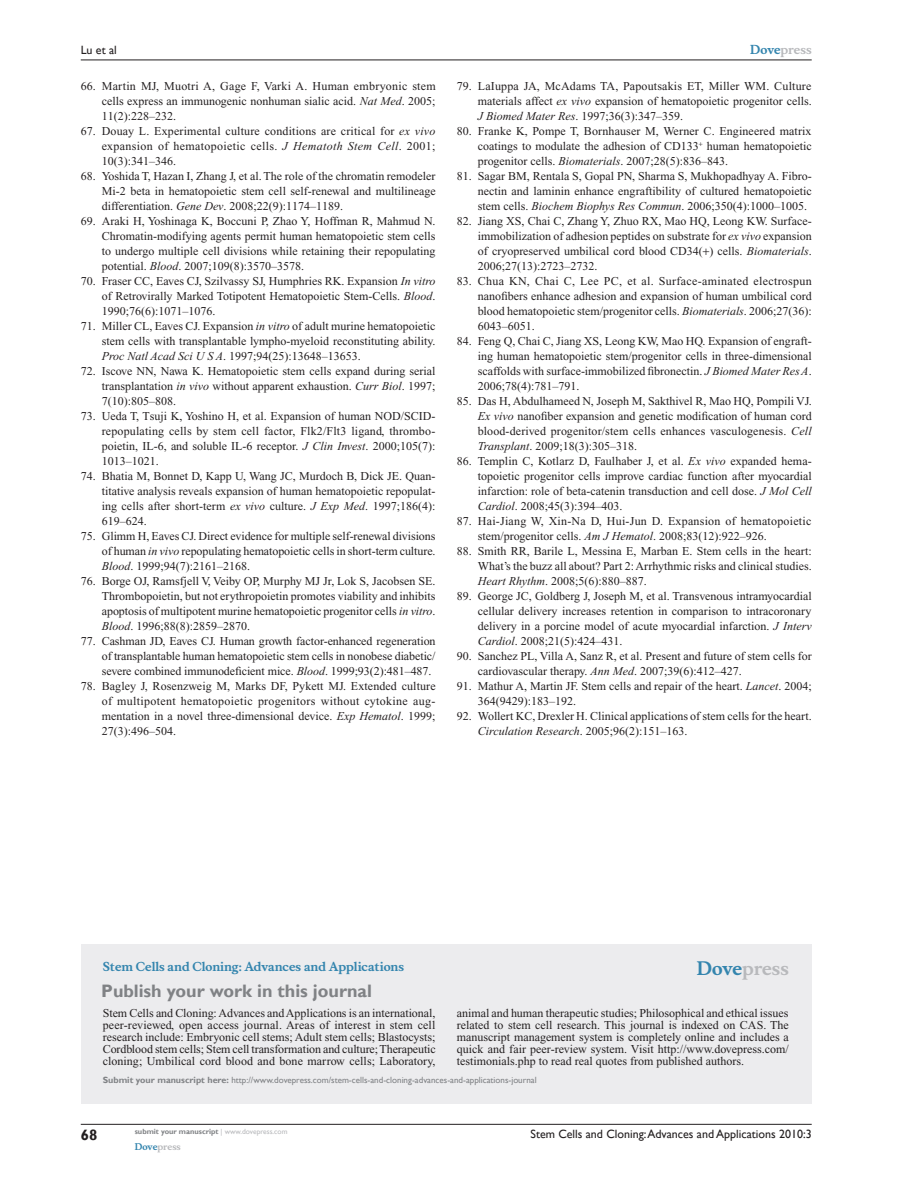
<style>
.page{position:relative;width:918px;height:1188px;background:#fff}
.page>*{position:absolute;margin:0;border:0;box-sizing:border-box;transform-origin:0 0}
.t1{font:700 18px "Gill Sans";color:#808285}
.t2{font:700 18px "Musee";color:#b8b9bc}
.t3{font:700 15px "Gill Sans";color:#231f20}
.t4{font:12px/15px "Times New Roman";color:#231f20;text-align:justify}
.t5{font:12px/15px "Times New Roman";letter-spacing:.02em;color:#231f20}
.t6{font:12px "Gill Sans";color:#231f20}
.t7{font:700 12px "Musee";color:#3485ae}
.t8{font:700 12px "Musee";color:#b8b9bc}
.t9{font:9px "Gill Sans";color:#808285}
.t10{font:700 9px "Musee";color:#b8b9bc}
.t11{font:700 7.5px "Gill Sans";color:#808285}
.s1{color:#3485ae}
.s2{font-style:italic}
.s3{font-weight:700}
.s4{font-weight:400;color:#b8b9bc}
</style>
<div class="page">
<div style="left:81px;top:944px;width:731px;height:159px;background:#ececee"></div>
<hr style="left:81px;top:1124px;width:731px;height:1px;background:#231f20">
<hr style="left:81px;top:60px;width:731px;height:1px;background:#231f20">
<p class="t6" style="left:81px;top:43px;width:38px">Lu et al</p>
<p class="t8" style="left:750px;top:43px;width:63px"><span class="s1">Dove</span>press</p>
<p class="t4" style="left:102px;top:79px;width:336px;text-indent:-21px">66. Martin MJ, Muotri A, Gage F, Varki A. Human embryonic stem cells express an immunogenic nonhuman sialic acid. <span class="s2">Nat Med</span>. 2005; 11(2):228–232.</p>
<p class="t4" style="left:102px;top:124px;width:335px;text-indent:-21px">67. Douay L. Experimental culture conditions are critical for <span class="s2">ex vivo </span>expansion of hematopoietic cells. <span class="s2">J Hematoth Stem Cell</span>. 2001; 10(3):341–346.</p>
<p class="t4" style="left:102px;top:169px;width:336px;text-indent:-21px">68. Yoshida T, Hazan I, Zhang J, et al. The role of the chromatin remodeler Mi-2 beta in hematopoietic stem cell self-renewal and multilineage differentiation. <span class="s2">Gene Dev</span>. 2008;22(9):1174–1189.</p>
<p class="t4" style="left:102px;top:214px;width:335px;text-indent:-21px">69. Araki H, Yoshinaga K, Boccuni P, Zhao Y, Hoffman R, Mahmud N.<br>Chromatin-modifying agents permit human hematopoietic stem cells to undergo multiple cell divisions while retaining their repopulating potential. <span class="s2">Blood</span>. 2007;109(8):3570–3578.</p>
<p class="t4" style="left:102px;top:274px;width:335px;text-indent:-21px">70. Fraser CC, Eaves CJ, Szilvassy SJ, Humphries RK. Expansion <span class="s2">In vitro </span>of Retrovirally Marked Totipotent Hematopoietic Stem-Cells. <span class="s2">Blood</span>.<br>1990;76(6):1071–1076.</p>
<p class="t4" style="left:102px;top:319px;width:335px;text-indent:-21px">71. Miller CL, Eaves CJ. Expansion <span class="s2">in vitro</span> of adult murine hematopoietic stem cells with transplantable lympho-myeloid reconstituting ability.<br><span class="s2">Proc Natl Acad Sci U S A</span>. 1997;94(25):13648–13653.</p>
<p class="t4" style="left:102px;top:364px;width:335px;text-indent:-21px">72. Iscove NN, Nawa K. Hematopoietic stem cells expand during serial transplantation <span class="s2">in vivo</span> without apparent exhaustion. <span class="s2">Curr Biol</span>. 1997; 7(10):805–808.</p>
<p class="t4" style="left:102px;top:409px;width:335px;text-indent:-21px">73. Ueda T, Tsuji K, Yoshino H, et al. Expansion of human NOD/SCID&shy;repopulating cells by stem cell factor, Flk2/Flt3 ligand, thrombo&shy;poietin, IL-6, and soluble IL-6 receptor. <span class="s2">J Clin Invest</span>. 2000;105(7):<br>1013–1021.</p>
<p class="t4" style="left:102px;top:469px;width:335px;text-indent:-21px">74. Bhatia M, Bonnet D, Kapp U, Wang JC, Murdoch B, Dick JE. Quan&shy;titative analysis reveals expansion of human hematopoietic repopulat&shy;ing cells after short-term <span class="s2">ex vivo</span> culture. <span class="s2">J Exp Med</span>. 1997;186(4):<br>619–624.</p>
<p class="t4" style="left:102px;top:529px;width:335px;text-indent:-21px">75. Glimm H, Eaves CJ. Direct evidence for multiple self-renewal divisions of human <span class="s2">in vivo</span> repopulating hematopoietic cells in short-term culture.<br><span class="s2">Blood</span>. 1999;94(7):2161–2168.</p>
<p class="t4" style="left:102px;top:574px;width:335px;text-indent:-21px">76. Borge OJ, Ramsfjell V, Veiby OP, Murphy MJ Jr, Lok S, Jacobsen SE.<br>Thrombopoietin, but not erythropoietin promotes viability and inhibits apoptosis of multipotent murine hematopoietic progenitor cells <span class="s2">in vitro</span>.<br><span class="s2">Blood</span>. 1996;88(8):2859–2870.</p>
<p class="t4" style="left:102px;top:634px;width:335px;text-indent:-21px">77. Cashman JD, Eaves CJ. Human growth factor-enhanced regeneration of transplantable human hematopoietic stem cells in nonobese diabetic/ severe combined immunodeficient mice. <span class="s2">Blood</span>. 1999;93(2):481–487.</p>
<p class="t4" style="left:102px;top:679px;width:335px;text-indent:-21px">78. Bagley J, Rosenzweig M, Marks DF, Pykett MJ. Extended culture of multipotent hematopoietic progenitors without cytokine aug&shy;mentation in a novel three-dimensional device. <span class="s2">Exp Hematol</span>. 1999; 27(3):496–504.</p>
<p class="t4" style="left:478px;top:79px;width:335px;text-indent:-21px">79. LaIuppa JA, McAdams TA, Papoutsakis ET, Miller WM. Culture materials affect <span class="s2">ex vivo</span> expansion of hematopoietic progenitor cells.<br><span class="s2">J Biomed Mater Res</span>. 1997;36(3):347–359.</p>
<p class="t4" style="left:478px;top:124px;width:335px;text-indent:-21px">80. Franke K, Pompe T, Bornhauser M, Werner C. Engineered matrix coatings to modulate the adhesion of CD133 human hematopoietic progenitor cells. <span class="s2">Biomaterials</span>. 2007;28(5):836–843.</p>
<p class="t4" style="left:478px;top:169px;width:335px;text-indent:-21px">81. Sagar BM, Rentala S, Gopal PN, Sharma S, Mukhopadhyay A. Fibro&shy;nectin and laminin enhance engraftibility of cultured hematopoietic stem cells. <span class="s2">Biochem Biophys Res Commun</span>. 2006;350(4):1000–1005.</p>
<p class="t4" style="left:478px;top:214px;width:335px;text-indent:-21px">82. Jiang XS, Chai C, Zhang Y, Zhuo RX, Mao HQ, Leong KW. Surface&shy;immobilization of adhesion peptides on substrate for <span class="s2">ex vivo</span> expansion of cryopreserved umbilical cord blood CD34( ) cells. <span class="s2">Biomaterials</span>.<br>2006;27(13):2723–2732.</p>
<p class="t4" style="left:478px;top:274px;width:336px;text-indent:-21px">83. Chua KN, Chai C, Lee PC, et al. Surface-aminated electrospun nanofibers enhance adhesion and expansion of human umbilical cord blood hematopoietic stem/progenitor cells. <span class="s2">Biomaterials</span>. 2006;27(36):<br>6043–6051.</p>
<p class="t4" style="left:478px;top:334px;width:335px;text-indent:-21px">84. Feng Q, Chai C, Jiang XS, Leong KW, Mao HQ. Expansion of engraft&shy;ing human hematopoietic stem/progenitor cells in three-dimensional scaffolds with surface-immobilized fibronectin. <span class="s2">J Biomed Mater Res A</span>.<br>2006;78(4):781–791.</p>
<p class="t4" style="left:478px;top:394px;width:335px;text-indent:-21px">85. Das H, Abdulhameed N, Joseph M, Sakthivel R, Mao HQ, Pompili VJ.<br><span class="s2">Ex vivo</span> nanofiber expansion and genetic modification of human cord blood-derived progenitor/stem cells enhances vasculogenesis. <span class="s2">Cell Transplant</span>. 2009;18(3):305–318.</p>
<p class="t4" style="left:478px;top:454px;width:335px;text-indent:-21px">86. Templin C, Kotlarz D, Faulhaber J, et al. <span class="s2">Ex vivo</span> expanded hema&shy;topoietic progenitor cells improve cardiac function after myocardial infarction: role of beta-catenin transduction and cell dose. <span class="s2">J Mol Cell Cardiol</span>. 2008;45(3):394–403.</p>
<p class="t5" style="left:478px;top:514px;width:335px;text-indent:-21px">87. Hai-Jiang W, Xin-Na D, Hui-Jun D. Expansion of hematopoietic stem/progenitor cells. <span class="s2">Am J Hematol</span>. 2008;83(12):922–926.</p>
<p class="t4" style="left:478px;top:544px;width:335px;text-indent:-21px">88. Smith RR, Barile L, Messina E, Marban E. Stem cells in the heart:<br>What’s the buzz all about? Part 2: Arrhythmic risks and clinical studies.<br><span class="s2">Heart Rhythm</span>. 2008;5(6):880–887.</p>
<p class="t4" style="left:478px;top:589px;width:335px;text-indent:-21px">89. George JC, Goldberg J, Joseph M, et al. Transvenous intramyocardial cellular delivery increases retention in comparison to intracoronary delivery in a porcine model of acute myocardial infarction. <span class="s2">J Interv Cardiol</span>. 2008;21(5):424–431.</p>
<p class="t4" style="left:478px;top:649px;width:335px;text-indent:-21px">90. Sanchez PL, Villa A, Sanz R, et al. Present and future of stem cells for cardiovascular therapy. <span class="s2">Ann Med</span>. 2007;39(6):412–427.</p>
<p class="t4" style="left:478px;top:679px;width:335px;text-indent:-21px">91. Mathur A, Martin JF. Stem cells and repair of the heart. <span class="s2">Lancet</span>. 2004;<br>364(9429):183–192.</p>
<p class="t4" style="left:478px;top:709px;width:335px;text-indent:-21px">92. Wollert KC, Drexler H. Clinical applications of stem cells for the heart.<br><span class="s2">Circulation Research</span>. 2005;96(2):151–163.</p>
<p class="t7" style="left:103px;top:959px;width:303px">Stem Cells and Cloning: Advances and Applications</p>
<h1 class="t1" style="left:101px;top:980px;width:272px">Publish your work in this journal</h1>
<h1 class="t2" style="left:697px;top:958px;width:94px"><span class="s1">Dove</span>press</h1>
<p class="t4" style="left:103px;top:1007px;width:335px;line-height:12px">Stem Cells and Cloning: Advances and Applications is an international, peer-reviewed, open access journal. Areas of interest in stem cell research include: Embryonic cell stems; Adult stem cells; Blastocysts; Cordblood stem cells; Stem cell transformation and culture; Therapeutic cloning; Umbilical cord blood and bone marrow cells; Laboratory,</p>
<p class="t4" style="left:457px;top:1007px;width:334px;line-height:12px">animal and human therapeutic studies; Philosophical and ethical issues related to stem cell research. This journal is indexed on CAS. The manuscript management system is completely online and includes a quick and fair peer-review system. Visit http://www.dovepress.com/ testimonials.php to read real quotes from published authors.</p>
<p class="t9" style="left:103px;top:1075px;width:435px"><span class="s3">Submit your manuscript here:</span> http://www.dovepress.com/stem-cells-and-cloning-advances-and-applications-journal</p>
<p class="t3" style="left:81px;top:1126px;width:18px">68</p>
<p class="t11" style="left:135px;top:1127px;width:154px">submit your manuscript <span class="s4">| www.dovepress.com</span></p>
<p class="t10" style="left:135px;top:1141px;width:48px"><span class="s1">Dove</span>press</p>
<p class="t6" style="left:531px;top:1127px;width:283px">Stem Cells and Cloning: Advances and Applications 2010:3</p>
</div>
